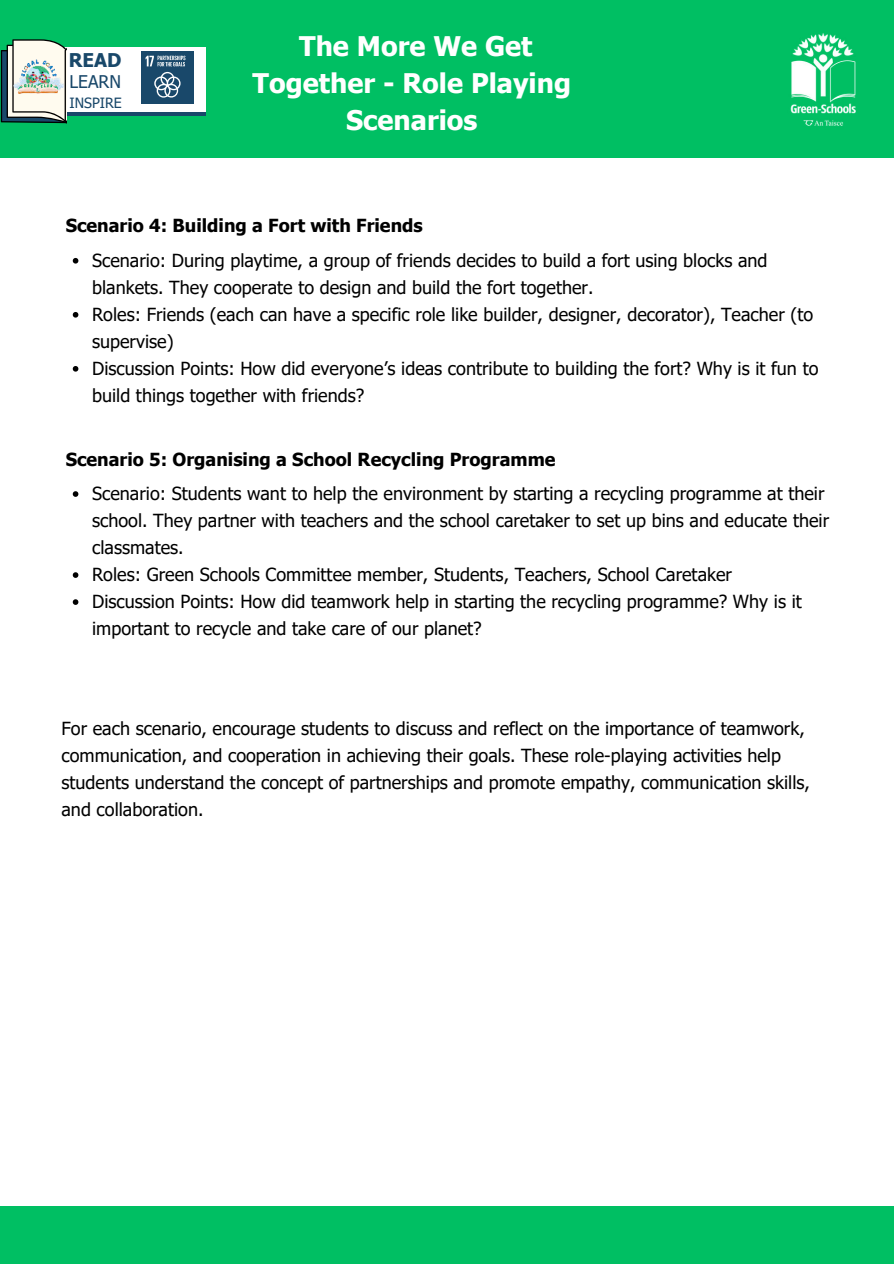
<style>
.page{position:relative;width:894px;height:1264px;background:#fff}
.page>*{position:absolute;margin:0;border:0;box-sizing:border-box;transform-origin:0 0}
.t1{font:700 27px/37.2px "Tahoma";color:#fff;text-align:center}
.t2{font:700 18.9px "Tahoma";color:#19486a}
.t3{font:18px/27px "Tahoma";color:#000}
.t4{font:700 18px "Tahoma";color:#000}
.t5{font:17.55px "Tahoma";color:#19486a}
.t6{font:14.1px "Tahoma";color:#19486a}
</style>
<div class="page">
<div style="left:0;top:0;width:893px;height:158px;background:#00bf63"></div>
<div style="left:0;top:1205px;width:893px;height:58px;background:#00bf63"></div>
<svg style="left:73px;top:258px;width:5px;height:5px"></svg>
<svg style="left:73px;top:312px;width:5px;height:5px"></svg>
<svg style="left:73px;top:366px;width:5px;height:5px"></svg>
<svg style="left:73px;top:491px;width:5px;height:6px"></svg>
<svg style="left:73px;top:572px;width:5px;height:6px"></svg>
<svg style="left:73px;top:599px;width:5px;height:6px"></svg>
<img style="left:790px;top:33px;width:66px;height:93px">
<div style="left:58px;top:51px;width:147px;height:65px;background:#19486a"></div>
<div style="left:53px;top:47px;width:152px;height:65px;background:#fff"></div>
<div style="left:141px;top:51px;width:52px;height:53px;background:#19486a"></div>
<svg style="left:145px;top:56px;width:40px;height:42px"></svg>
<svg style="left:1px;top:39px;width:66px;height:84px;background:#8ca19a"></svg>
<img style="left:12px;top:52px;width:54px;height:54px">
<p class="t2" style="left:69px;top:47px;width:54px">READ</p>
<p class="t6" style="left:69px;top:93px;width:54px">INSPIRE</p>
<p class="t5" style="left:70px;top:70px;width:53px">LEARN</p>
<h1 class="t1" style="left:252px;top:29px;width:320px">The More We Get<br>Together - Role Playing<br>Scenarios</h1>
<p class="t4" style="left:66px;top:213px;width:358px">Scenario 4: Building a Fort with Friends</p>
<p class="t3" style="left:92px;top:248px;width:727px">Scenario: During playtime, a group of friends decides to build a fort using blocks and blankets. They cooperate to design and build the fort together.<br>Roles: Friends (each can have a specific role like builder, designer, decorator), Teacher (to supervise)<br>Discussion Points: How did everyone’s ideas contribute to building the fort? Why is it fun to build things together with friends?</p>
<p class="t4" style="left:66px;top:446px;width:491px">Scenario 5: Organising a School Recycling Programme</p>
<p class="t3" style="left:92px;top:481px;width:738px">Scenario: Students want to help the environment by starting a recycling programme at their school. They partner with teachers and the school caretaker to set up bins and educate their classmates.<br>Roles: Green Schools Committee member, Students, Teachers, School Caretaker<br>Discussion Points: How did teamwork help in starting the recycling programme? Why is it important to recycle and take care of our planet?</p>
<p class="t3" style="left:61px;top:716px;width:749px">For each scenario, encourage students to discuss and reflect on the importance of teamwork, communication, and cooperation in achieving their goals. These role-playing activities help students understand the concept of partnerships and promote empathy, communication skills, and collaboration.</p>
</div>
